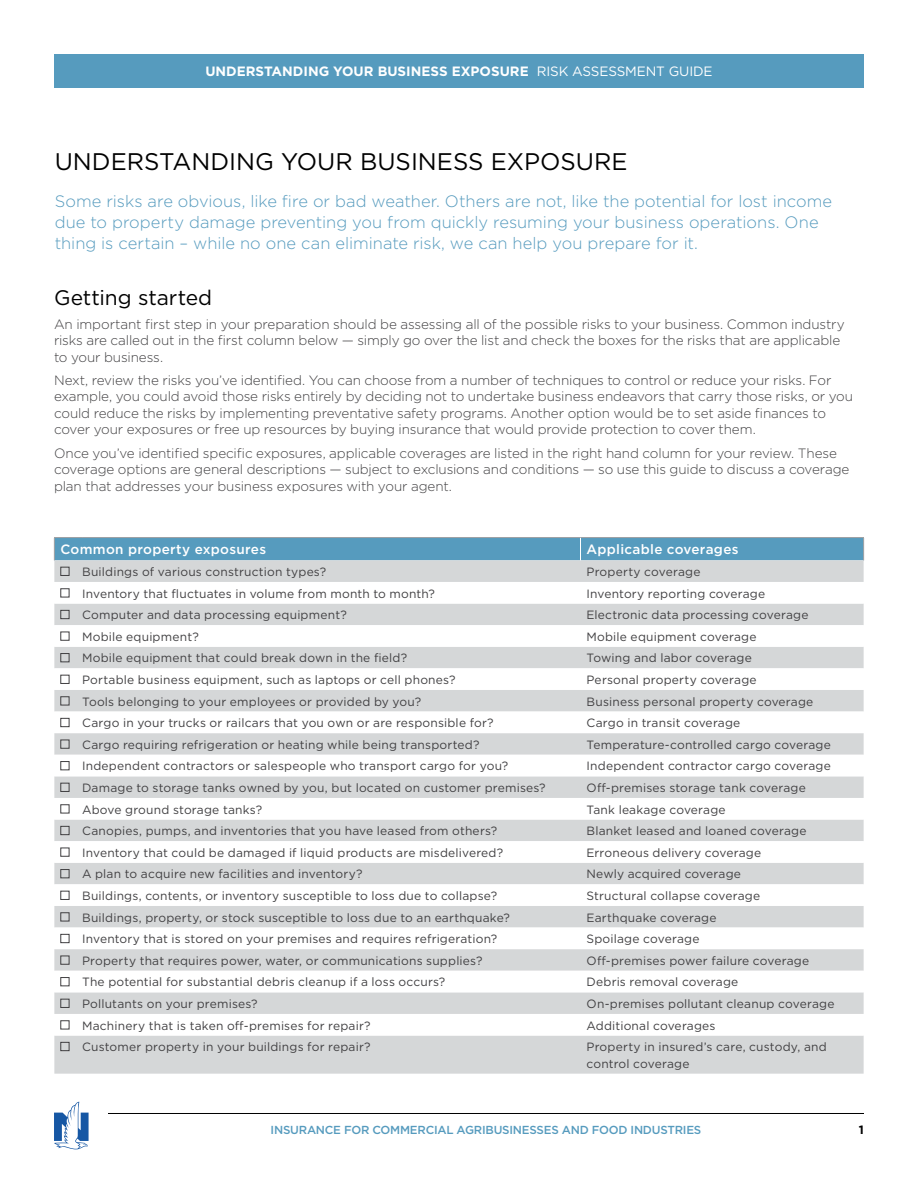
<style>
.page{position:relative;width:918px;height:1188px;background:#fff}
.page>*{position:absolute;margin:0;border:0;box-sizing:border-box;transform-origin:0 0}
.t1{font:24px "Gotham";color:#000}
.t2{font:21px "Gotham";letter-spacing:-.005em;color:#000}
.Intro_Blue{font:300 16.5px/21px "Gotham";color:#569bbe}
.t3{font:300 13.5px/16.5px "Gotham";letter-spacing:-.01em;color:#414042}
.t4{font:700 13.5px "Gotham";color:#fff}
.section_header{font:500 13.5px "Gotham";letter-spacing:.02em;color:#fff}
.section_header-2{font:12px/16.5px "Gotham";letter-spacing:.015em;color:#414042}
.t5{font:700 12px "Gotham";color:#000}
.t6{font:500 11.7px "Gotham";letter-spacing:-.02em;color:#569bbe}
.s1{font-weight:400}
</style>
<div class="page">
<div style="left:54px;top:54px;width:810px;height:34px;background:#569bbe"></div>
<svg style="left:54px;top:1102px;width:35px;height:47px"></svg>
<hr style="left:108px;top:1113px;width:756px;height:1px;background:#000">
<div style="left:54px;top:560px;width:810px;height:514px;background:#d5d7d8"></div>
<svg style="left:54px;top:582px;width:810px;height:454px"></svg>
<div style="left:54px;top:537px;width:810px;height:23px;background:#569bbe"></div>
<div style="left:60px;top:567px;width:9px;height:9px;border:1px solid #414042"></div>
<div style="left:60px;top:588px;width:9px;height:9px;border:1px solid #414042"></div>
<div style="left:60px;top:610px;width:9px;height:9px;border:1px solid #414042"></div>
<div style="left:60px;top:632px;width:9px;height:9px;border:1px solid #414042"></div>
<div style="left:60px;top:653px;width:9px;height:9px;border:1px solid #414042"></div>
<div style="left:60px;top:675px;width:9px;height:9px;border:1px solid #414042"></div>
<div style="left:60px;top:696px;width:9px;height:9px;border:1px solid #414042"></div>
<div style="left:60px;top:718px;width:9px;height:9px;border:1px solid #414042"></div>
<div style="left:60px;top:740px;width:9px;height:9px;border:1px solid #414042"></div>
<div style="left:60px;top:761px;width:9px;height:9px;border:1px solid #414042"></div>
<div style="left:60px;top:783px;width:9px;height:9px;border:1px solid #414042"></div>
<div style="left:60px;top:804px;width:9px;height:9px;border:1px solid #414042"></div>
<div style="left:60px;top:826px;width:9px;height:9px;border:1px solid #414042"></div>
<div style="left:60px;top:848px;width:9px;height:9px;border:1px solid #414042"></div>
<div style="left:60px;top:869px;width:9px;height:9px;border:1px solid #414042"></div>
<div style="left:60px;top:891px;width:9px;height:9px;border:1px solid #414042"></div>
<div style="left:60px;top:912px;width:9px;height:9px;border:1px solid #414042"></div>
<div style="left:60px;top:934px;width:9px;height:9px;border:1px solid #414042"></div>
<div style="left:60px;top:956px;width:9px;height:9px;border:1px solid #414042"></div>
<div style="left:60px;top:977px;width:9px;height:9px;border:1px solid #414042"></div>
<div style="left:60px;top:999px;width:9px;height:9px;border:1px solid #414042"></div>
<div style="left:60px;top:1020px;width:9px;height:9px;border:1px solid #414042"></div>
<div style="left:60px;top:1042px;width:9px;height:9px;border:1px solid #414042"></div>
<p class="t4" style="left:205px;top:63px;width:509px">UNDERSTANDING YOUR BUSINESS EXPOSURE <span class="s1">RISK ASSESSMENT GUIDE</span></p>
<h1 class="t1" style="left:55px;top:146px;width:574px">UNDERSTANDING YOUR BUSINESS EXPOSURE</h1>
<p class="Intro_Blue" style="left:55px;top:190px;width:779px">Some risks are obvious, like fire or bad weather. Others are not, like the potential for lost income due to property damage preventing you from quickly resuming your business operations. One thing is certain – while no one can eliminate risk, we can help you prepare for it.</p>
<h2 class="t2" style="left:54px;top:285px;width:160px">Getting started</h2>
<p class="t3" style="left:54px;top:315px;width:792px">An important first step in your preparation should be assessing all of the possible risks to your business. Common industry risks are called out in the first column below — simply go over the list and check the boxes for the risks that are applicable to your business.</p>
<p class="t3" style="left:54px;top:372px;width:801px">Next, review the risks you’ve identified. You can choose from a number of techniques to control or reduce your risks. For example, you could avoid those risks entirely by deciding not to undertake business endeavors that carry those risks, or you could reduce the risks by implementing preventative safety programs. Another option would be to set aside finances to cover your exposures or free up resources by buying insurance that would provide protection to cover them.</p>
<p class="t3" style="left:54px;top:444px;width:797px">Once you’ve identified specific exposures, applicable coverages are listed in the right hand column for your review. These coverage options are general descriptions — subject to exclusions and conditions — so use this guide to discuss a coverage plan that addresses your business exposures with your agent.</p>
<p class="section_header" style="left:60px;top:541px;width:207px">Common property exposures</p>
<p class="section_header" style="left:586px;top:541px;width:154px">Applicable coverages</p>
<p class="section_header-2" style="left:82px;top:563px;width:246px">Buildings of various construction types?</p>
<p class="section_header-2" style="left:586px;top:563px;width:116px">Property coverage</p>
<p class="section_header-2" style="left:82px;top:585px;width:354px">Inventory that fluctuates in volume from month to month?</p>
<p class="section_header-2" style="left:586px;top:585px;width:180px">Inventory reporting coverage</p>
<p class="section_header-2" style="left:82px;top:606px;width:266px">Computer and data processing equipment?</p>
<p class="section_header-2" style="left:586px;top:606px;width:224px">Electronic data processing coverage</p>
<p class="section_header-2" style="left:82px;top:628px;width:118px">Mobile equipment?</p>
<p class="section_header-2" style="left:586px;top:628px;width:171px">Mobile equipment coverage</p>
<p class="section_header-2" style="left:82px;top:650px;width:327px">Mobile equipment that could break down in the field?</p>
<p class="section_header-2" style="left:586px;top:650px;width:167px">Towing and labor coverage</p>
<p class="section_header-2" style="left:82px;top:671px;width:375px">Portable business equipment, such as laptops or cell phones?</p>
<p class="section_header-2" style="left:586px;top:671px;width:172px">Personal property coverage</p>
<p class="section_header-2" style="left:82px;top:693px;width:341px">Tools belonging to your employees or provided by you?</p>
<p class="section_header-2" style="left:586px;top:693px;width:228px">Business personal property coverage</p>
<p class="section_header-2" style="left:82px;top:714px;width:413px">Cargo in your trucks or railcars that you own or are responsible for?</p>
<p class="section_header-2" style="left:586px;top:714px;width:155px">Cargo in transit coverage</p>
<p class="section_header-2" style="left:82px;top:736px;width:399px">Cargo requiring refrigeration or heating while being transported?</p>
<p class="section_header-2" style="left:586px;top:736px;width:246px">Temperature-controlled cargo coverage</p>
<p class="section_header-2" style="left:82px;top:758px;width:428px">Independent contractors or salespeople who transport cargo for you?</p>
<p class="section_header-2" style="left:586px;top:758px;width:246px">Independent contractor cargo coverage</p>
<p class="section_header-2" style="left:82px;top:779px;width:465px">Damage to storage tanks owned by you, but located on customer premises?</p>
<p class="section_header-2" style="left:586px;top:779px;width:221px">Off-premises storage tank coverage</p>
<p class="section_header-2" style="left:82px;top:801px;width:182px">Above ground storage tanks?</p>
<p class="section_header-2" style="left:586px;top:801px;width:141px">Tank leakage coverage</p>
<p class="section_header-2" style="left:82px;top:822px;width:417px">Canopies, pumps, and inventories that you have leased from others?</p>
<p class="section_header-2" style="left:586px;top:822px;width:222px">Blanket leased and loaned coverage</p>
<p class="section_header-2" style="left:82px;top:844px;width:423px">Inventory that could be damaged if liquid products are misdelivered?</p>
<p class="section_header-2" style="left:586px;top:844px;width:176px">Erroneous delivery coverage</p>
<p class="section_header-2" style="left:82px;top:866px;width:282px">A plan to acquire new facilities and inventory?</p>
<p class="section_header-2" style="left:586px;top:866px;width:156px">Newly acquired coverage</p>
<p class="section_header-2" style="left:82px;top:887px;width:417px">Buildings, contents, or inventory susceptible to loss due to collapse?</p>
<p class="section_header-2" style="left:586px;top:887px;width:175px">Structural collapse coverage</p>
<p class="section_header-2" style="left:82px;top:909px;width:429px">Buildings, property, or stock susceptible to loss due to an earthquake?</p>
<p class="section_header-2" style="left:586px;top:909px;width:131px">Earthquake coverage</p>
<p class="section_header-2" style="left:82px;top:930px;width:417px">Inventory that is stored on your premises and requires refrigeration?</p>
<p class="section_header-2" style="left:586px;top:930px;width:114px">Spoilage coverage</p>
<p class="section_header-2" style="left:82px;top:952px;width:402px">Property that requires power, water, or communications supplies?</p>
<p class="section_header-2" style="left:586px;top:952px;width:224px">Off-premises power failure coverage</p>
<p class="section_header-2" style="left:82px;top:974px;width:365px">The potential for substantial debris cleanup if a loss occurs?</p>
<p class="section_header-2" style="left:586px;top:974px;width:153px">Debris removal coverage</p>
<p class="section_header-2" style="left:82px;top:995px;width:177px">Pollutants on your premises?</p>
<p class="section_header-2" style="left:586px;top:995px;width:249px">On-premises pollutant cleanup coverage</p>
<p class="section_header-2" style="left:82px;top:1017px;width:290px">Machinery that is taken off-premises for repair?</p>
<p class="section_header-2" style="left:586px;top:1017px;width:131px">Additional coverages</p>
<p class="section_header-2" style="left:82px;top:1038px;width:290px">Customer property in your buildings for repair?</p>
<p class="section_header-2" style="left:586px;top:1038px;width:242px">Property in insured’s care, custody, and control coverage</p>
<p class="t6" style="left:271px;top:1122px;width:432px">INSURANCE FOR COMMERCIAL AGRIBUSINESSES AND FOOD INDUSTRIES</p>
<p class="t5" style="left:859px;top:1121px;width:7px">1</p>
</div>
